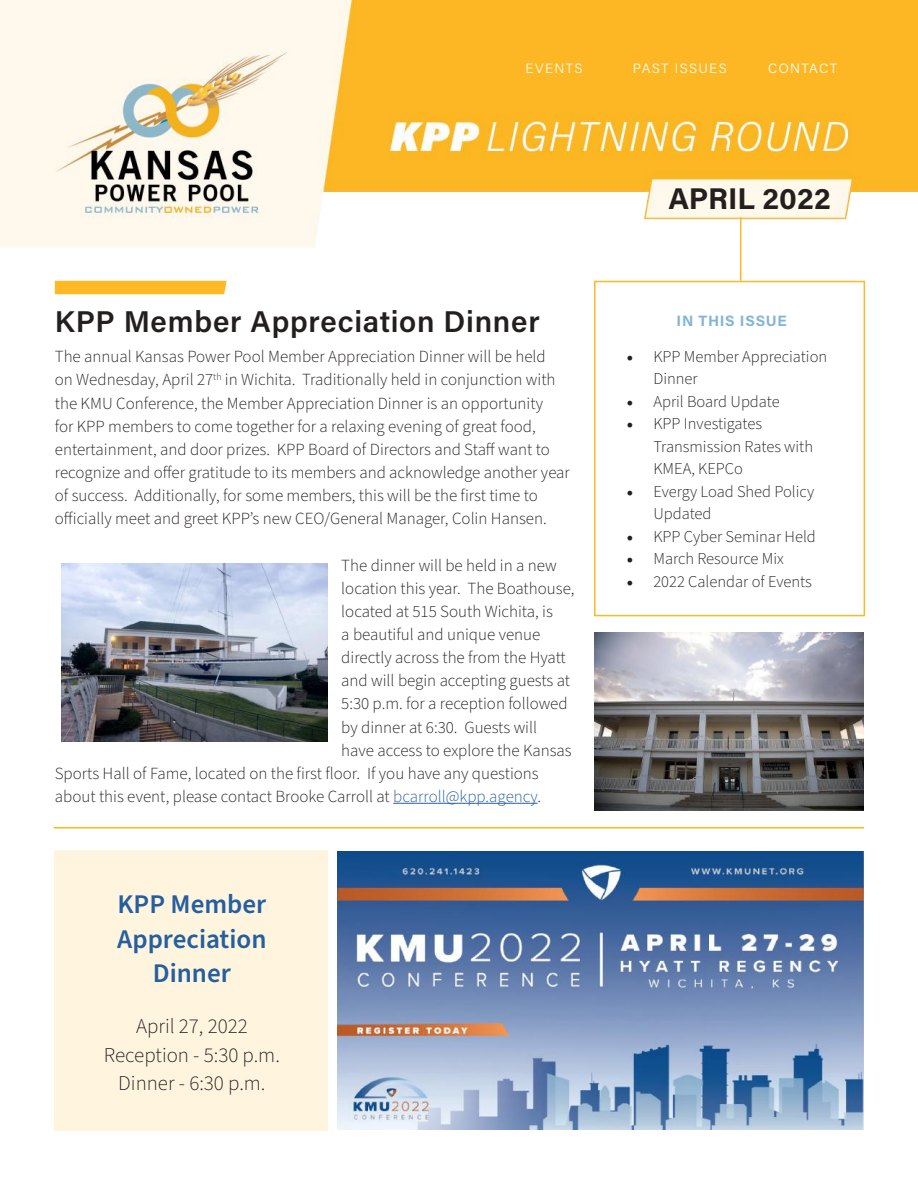
<style>
.page{position:relative;width:918px;height:1188px;background:#fff}
.page>*{position:absolute;margin:0;border:0;box-sizing:border-box;transform-origin:0 0}
.t1{font:600 30px "Acumin Pro";letter-spacing:.025em;color:#241f1f}
.t2{font:700 30px "Acumin Pro";color:#241f1f}
.t3{font:600 27px/34.5px "Source Sans Pro";color:#255fa0;text-align:center}
.t4{font:300 21px/28.5px "Source Sans Pro";color:#241f1f;text-align:center}
.t5{font:300 16.95px/23.1px "Source Sans Pro";color:#241f1f}
.t6{font:300 16.5px/22.5px "Source Sans Pro";color:#241f1f}
.t7{font:700 15px "Acumin Pro";letter-spacing:.05em;color:#83b5d4}
.t8{font:300 13.5px "Acumin Pro";letter-spacing:.105em;color:#fffbf0}
.t9{font:300 13.5px "Acumin Pro";letter-spacing:.105em;color:#fff}
.s1{color:#255fa0}
.s2{font-family:"Minion Pro";font-weight:400;font-size:18px}
</style>
<div class="page">
<hr style="left:393px;top:803px;width:145px;height:1px;background:#255fa0">
<div style="left:594px;top:281px;width:271px;height:335px;border:2px solid #ffb925"></div>
<img style="left:0;top:0;width:918px;height:255px">
<hr style="left:740px;top:217px;width:1px;height:64px;background:#fdb723">
<div style="left:55px;top:281px;width:172px;height:13px;background:#ffb925"></div>
<img style="left:337px;top:851px;width:526px;height:278px">
<img style="left:62px;top:564px;width:266px;height:177px">
<img style="left:594px;top:633px;width:269px;height:177px">
<hr style="left:54px;top:827px;width:810px;height:2px;background:#fdb913">
<div style="left:54px;top:850px;width:274px;height:281px;background:#fff5df"></div>
<p class="t8" style="left:525px;top:59px;width:59px">EVENTS</p>
<p class="t8" style="left:633px;top:59px;width:95px">PAST ISSUES</p>
<p class="t9" style="left:768px;top:59px;width:71px">CONTACT</p>
<h1 class="t1" style="left:55px;top:301px;width:486px">KPP Member Appreciation Dinner</h1>
<p class="t5" style="left:55px;top:346px;width:517px">The annual Kansas Power Pool Member Appreciation Dinner will be held<br>on Wednesday, April 27<sup>th</sup> in Wichita. Traditionally held in conjunction with the KMU Conference, the Member Appreciation Dinner is an opportunity<br>for KPP members to come together for a relaxing evening of great food, entertainment, and door prizes. KPP Board of Directors and Staff want to recognize and offer gratitude to its members and acknowledge another year of success. Additionally, for some members, this will be the first time to officially meet and greet KPP’s new CEO/General Manager, Colin Hansen.</p>
<p class="t5" style="left:341px;top:554px;width:217px">The dinner will be held in a new</p>
<p class="t5" style="left:341px;top:577px;width:235px">location this year. The Boathouse,</p>
<p class="t5" style="left:341px;top:600px;width:213px">located at 515 South Wichita, is</p>
<p class="t5" style="left:341px;top:623px;width:201px">a beautiful and unique venue</p>
<p class="t5" style="left:341px;top:647px;width:226px">directly across the from the Hyatt</p>
<p class="t5" style="left:341px;top:670px;width:230px">and will begin accepting guests at</p>
<p class="t5" style="left:341px;top:693px;width:228px">5:30 p.m. for a reception followed</p>
<p class="t5" style="left:341px;top:716px;width:197px">by dinner at 6:30. Guests will</p>
<p class="t5" style="left:341px;top:739px;width:232px">have access to explore the Kansas</p>
<p class="t5" style="left:55px;top:762px;width:485px">Sports Hall of Fame, located on the first floor. If you have any questions</p>
<p class="t5" style="left:55px;top:785px;width:488px">about this event, please contact Brooke Carroll at <span class="s1">bcarroll@kpp.agency</span>.</p>
<h2 class="t3" style="left:117px;top:888px;width:151px">KPP Member<br>Appreciation<br>Dinner</h2>
<p class="t4" style="left:104px;top:1013px;width:178px">April 27, 2022<br>Reception - 5:30 p.m.<br>Dinner - 6:30 p.m.</p>
<h1 class="t2" style="left:668px;top:177px;width:164px">APRIL 2022</h1>
<p class="t7" style="left:677px;top:311px;width:112px">IN THIS ISSUE</p>
<p class="t6" style="left:653px;top:346px;width:175px;text-indent:-27px"><span class="s2">•</span> KPP Member Appreciation<br>Dinner</p>
<p class="t6" style="left:626px;top:391px;width:155px"><span class="s2">•</span> April Board Update</p>
<p class="t6" style="left:653px;top:413px;width:161px;text-indent:-27px"><span class="s2">•</span> KPP Investigates<br>Transmission Rates with<br>KMEA, KEPCo</p>
<p class="t6" style="left:653px;top:481px;width:162px;text-indent:-27px"><span class="s2">•</span> Evergy Load Shed Policy<br>Updated</p>
<p class="t6" style="left:626px;top:526px;width:191px"><span class="s2">•</span> KPP Cyber Seminar Held</p>
<p class="t6" style="left:626px;top:548px;width:159px"><span class="s2">•</span> March Resource Mix</p>
<p class="t6" style="left:626px;top:571px;width:187px"><span class="s2">•</span> 2022 Calendar of Events</p>
</div>
